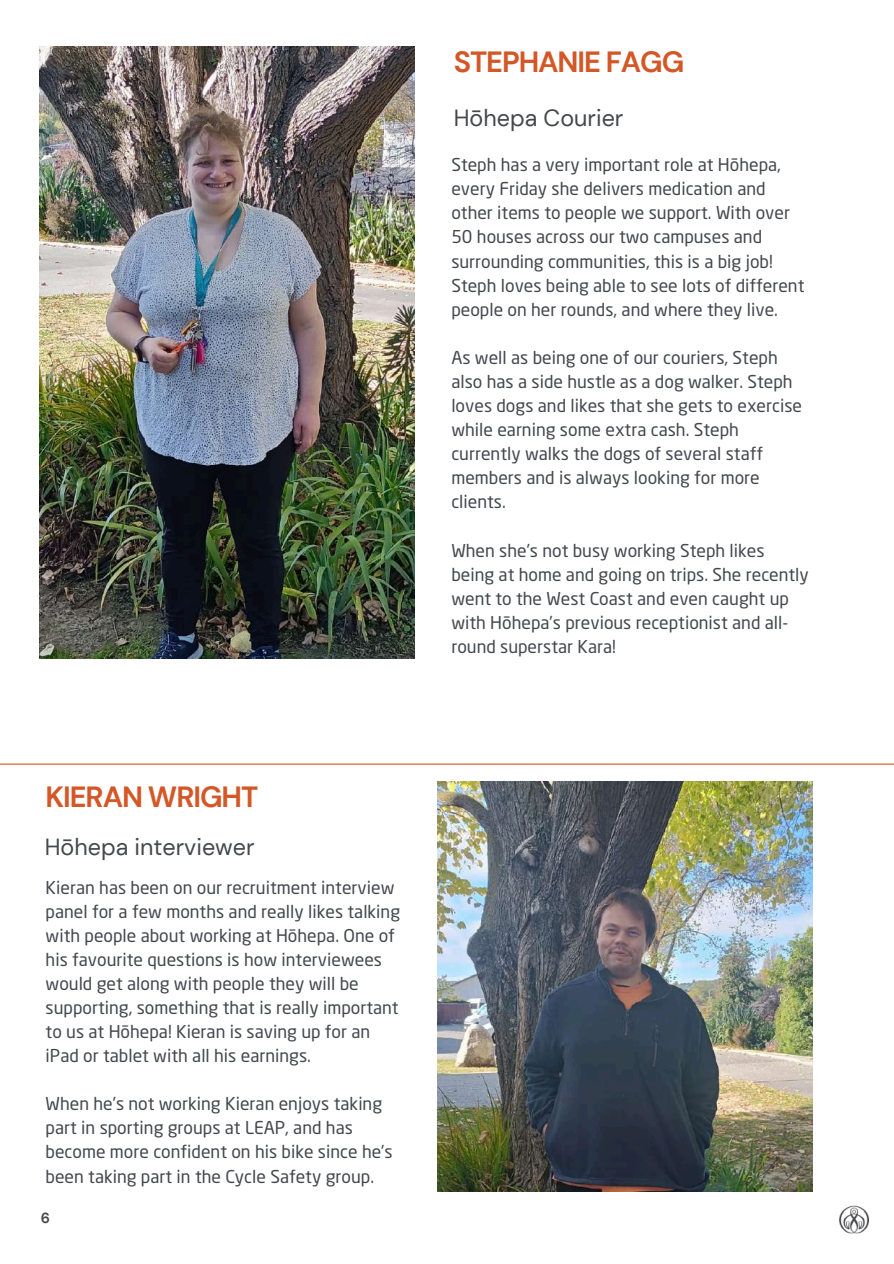
<style>
.page{position:relative;width:894px;height:1264px;background:#fff}
.page>*{position:absolute;margin:0;border:0;box-sizing:border-box;transform-origin:0 0}
.t1{font:700 29.1px "DM Sans";letter-spacing:-.035em;color:#d45727}
.t2{font:23.4px "DM Sans";color:#44484e}
.t3{font:17.55px/24px "Neo Sans W1 G";color:#44484e}
.t4{font:700 14.55px "DM Sans";color:#44484e}
</style>
<div class="page">
<hr style="left:0;top:763px;width:893px;height:1px;background:#d45727">
<img style="left:839px;top:1205px;width:31px;height:29px">
<img style="left:39px;top:46px;width:375px;height:612px">
<img style="left:437px;top:781px;width:375px;height:410px">
<h1 class="t1" style="left:46px;top:778px;width:214px">KIERAN WRIGHT</h1>
<h2 class="t2" style="left:45px;top:831px;width:211px">Hōhepa interviewer</h2>
<p class="t3" style="left:46px;top:876px;width:356px">Kieran has been on our recruitment interview panel for a few months and really likes talking with people about working at Hōhepa. One of his favourite questions is how interviewees would get along with people they will be supporting, something that is really important to us at Hōhepa! Kieran is saving up for an iPad or tablet with all his earnings.</p>
<p class="t3" style="left:46px;top:1093px;width:348px">When he’s not working Kieran enjoys taking part in sporting groups at LEAP, and has become more confident on his bike since he’s been taking part in the Cycle Safety group.</p>
<p class="t4" style="left:41px;top:1208px;width:11px">6</p>
<h1 class="t1" style="left:453px;top:43px;width:232px">STEPHANIE FAGG</h1>
<h2 class="t2" style="left:453px;top:103px;width:171px">Hōhepa Courier</h2>
<p class="t3" style="left:451px;top:154px;width:354px">Steph has a very important role at Hōhepa, every Friday she delivers medication and other items to people we support. With over 50 houses across our two campuses and surrounding communities, this is a big job!<br>Steph loves being able to see lots of different people on her rounds, and where they live.</p>
<p class="t3" style="left:451px;top:347px;width:352px">As well as being one of our couriers, Steph also has a side hustle as a dog walker. Steph loves dogs and likes that she gets to exercise while earning some extra cash. Steph currently walks the dogs of several staff members and is always looking for more clients.</p>
<p class="t3" style="left:451px;top:540px;width:359px">When she’s not busy working Steph likes being at home and going on trips. She recently went to the West Coast and even caught up with Hōhepa’s previous receptionist and all&shy;round superstar Kara!</p>
</div>
